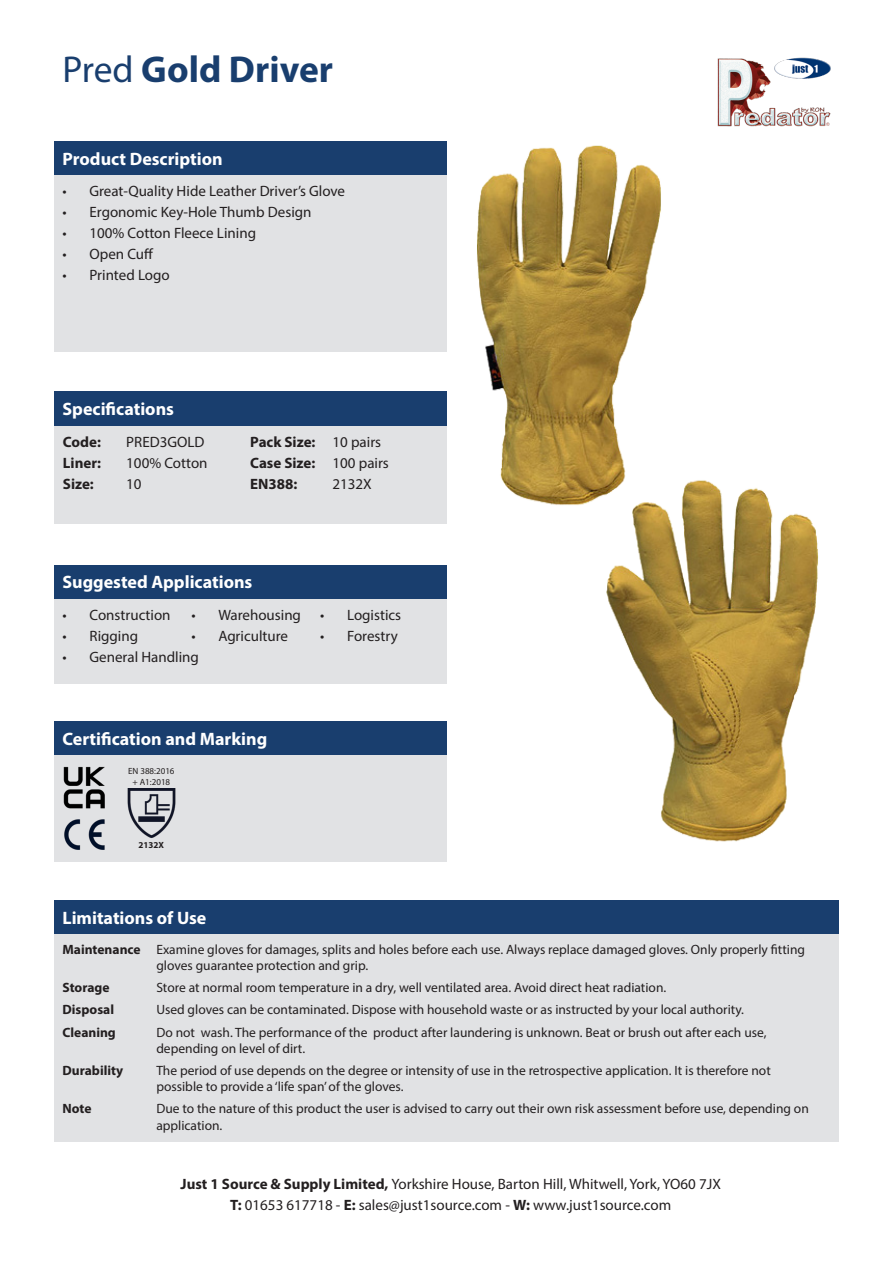
<style>
.page{position:relative;width:893px;height:1263px;background:#fff}
.page>*{position:absolute;margin:0;border:0;box-sizing:border-box;transform-origin:0 0}
.t1{font:700 37.5px "Myriad Pro";color:#193e6e}
.t2{font:700 18px "Myriad Pro";color:#fff}
.t3{font:15px "Myriad Pro";color:#231f20}
.t4{font:700 15px "Myriad Pro";color:#231f20}
.t5{font:13.5px/16.2px "Myriad Pro";color:#231f20}
.t6{font:700 13.5px "Myriad Pro";color:#231f20}
.t7{font:9px "Myriad Pro";color:#231f20}
.t8{font:700 9px "Myriad Pro";color:#231f20}
.s1{font-weight:400}
.s2{font-weight:700}
</style>
<div class="page">
<div style="left:54px;top:141px;width:392px;height:34px;background:#193e6e"></div>
<div style="left:54px;top:900px;width:785px;height:34px;background:#193e6e"></div>
<div style="left:54px;top:392px;width:392px;height:34px;background:#193e6e"></div>
<div style="left:54px;top:565px;width:392px;height:34px;background:#193e6e"></div>
<div style="left:54px;top:722px;width:392px;height:34px;background:#193e6e"></div>
<div style="left:54px;top:175px;width:392px;height:177px;background:#e1e2e4"></div>
<div style="left:54px;top:934px;width:785px;height:208px;background:#e1e2e4"></div>
<div style="left:54px;top:426px;width:392px;height:97px;background:#e1e2e4"></div>
<div style="left:54px;top:599px;width:392px;height:85px;background:#e1e2e4"></div>
<div style="left:54px;top:756px;width:392px;height:106px;background:#e1e2e4"></div>
<img style="left:64px;top:767px;width:41px;height:41px">
<img style="left:64px;top:819px;width:41px;height:31px">
<img style="left:127px;top:789px;width:49px;height:49px">
<img style="left:717px;top:57px;width:114px;height:70px">
<img style="left:477px;top:145px;width:184px;height:360px">
<img style="left:580px;top:467px;width:239px;height:375px">
<p class="t1" style="left:63px;top:45px;width:272px"><span class="s1">Pred</span> Gold Driver</p>
<p class="t2" style="left:63px;top:147px;width:162px">Product Description</p>
<p class="t3" style="left:63px;top:182px;width:284px">• Great-Quality Hide Leather Driver’s Glove</p>
<p class="t3" style="left:63px;top:203px;width:250px">• Ergonomic Key-Hole Thumb Design</p>
<p class="t3" style="left:63px;top:224px;width:195px">• 100% Cotton Fleece Lining</p>
<p class="t3" style="left:63px;top:245px;width:92px">• Open Cuff</p>
<p class="t3" style="left:63px;top:266px;width:109px">• Printed Logo</p>
<p class="t2" style="left:63px;top:397px;width:113px">Specifications</p>
<p class="t4" style="left:63px;top:432px;width:40px">Code:</p>
<p class="t4" style="left:63px;top:453px;width:40px">Liner:</p>
<p class="t4" style="left:63px;top:474px;width:32px">Size:</p>
<p class="t3" style="left:126px;top:432px;width:80px">PRED3GOLD</p>
<p class="t3" style="left:126px;top:453px;width:83px">100% Cotton</p>
<p class="t3" style="left:126px;top:474px;width:17px">10</p>
<p class="t4" style="left:250px;top:432px;width:67px">Pack Size:</p>
<p class="t4" style="left:250px;top:453px;width:67px">Case Size:</p>
<p class="t4" style="left:250px;top:474px;width:49px">EN388:</p>
<p class="t3" style="left:333px;top:432px;width:50px">10 pairs</p>
<p class="t3" style="left:333px;top:453px;width:58px">100 pairs</p>
<p class="t3" style="left:333px;top:474px;width:41px">2132X</p>
<p class="t2" style="left:63px;top:570px;width:191px">Suggested Applications</p>
<p class="t3" style="left:191px;top:605px;width:111px">• Warehousing</p>
<p class="t3" style="left:191px;top:626px;width:98px">• Agriculture</p>
<p class="t3" style="left:63px;top:605px;width:110px">• Construction</p>
<p class="t3" style="left:63px;top:626px;width:77px">• Rigging</p>
<p class="t3" style="left:63px;top:647px;width:138px">• General Handling</p>
<p class="t3" style="left:320px;top:605px;width:82px">• Logistics</p>
<p class="t3" style="left:320px;top:626px;width:79px">• Forestry</p>
<p class="t2" style="left:63px;top:727px;width:206px">Certification and Marking</p>
<p class="t7" style="left:128px;top:766px;width:48px">EN 388:2016</p>
<p class="t7" style="left:133px;top:777px;width:39px">+ A1:2018</p>
<p class="t8" style="left:139px;top:839px;width:27px">2132X</p>
<p class="t2" style="left:63px;top:906px;width:145px">Limitations of Use</p>
<p class="t6" style="left:63px;top:940px;width:80px">Maintenance</p>
<p class="t6" style="left:63px;top:979px;width:49px">Storage</p>
<p class="t6" style="left:63px;top:1001px;width:53px">Disposal</p>
<p class="t6" style="left:63px;top:1023px;width:55px">Cleaning</p>
<p class="t6" style="left:63px;top:1061px;width:62px">Durability</p>
<p class="t6" style="left:63px;top:1100px;width:31px">Note</p>
<p class="t5" style="left:156px;top:941px;width:650px">Examine gloves for damages, splits and holes before each use. Always replace damaged gloves. Only properly fitting gloves guarantee protection and grip.</p>
<p class="t5" style="left:156px;top:979px;width:511px">Store at normal room temperature in a dry, well ventilated area. Avoid direct heat radiation.</p>
<p class="t5" style="left:156px;top:1001px;width:589px">Used gloves can be contaminated. Dispose with household waste or as instructed by your local authority.</p>
<p class="t5" style="left:156px;top:1024px;width:612px">Do not wash. The performance of the product after laundering is unknown. Beat or brush out after each use, depending on level of dirt.</p>
<p class="t5" style="left:156px;top:1062px;width:616px">The period of use depends on the degree or intensity of use in the retrospective application. It is therefore not possible to provide a ‘life span’ of the gloves.</p>
<p class="t5" style="left:156px;top:1100px;width:654px">Due to the nature of this product the user is advised to carry out their own risk assessment before use, depending on application.</p>
<p class="t3" style="left:181px;top:1175px;width:542px"><span class="s2">Just 1 Source &amp; Supply Limited,</span> Yorkshire House, Barton Hill, Whitwell, York, YO60 7JX</p>
<p class="t3" style="left:230px;top:1196px;width:443px"><span class="s2">T:</span> 01653 617718 - <span class="s2">E:</span> sales@just1source.com - <span class="s2">W:</span> www.just1source.com</p>
</div>
